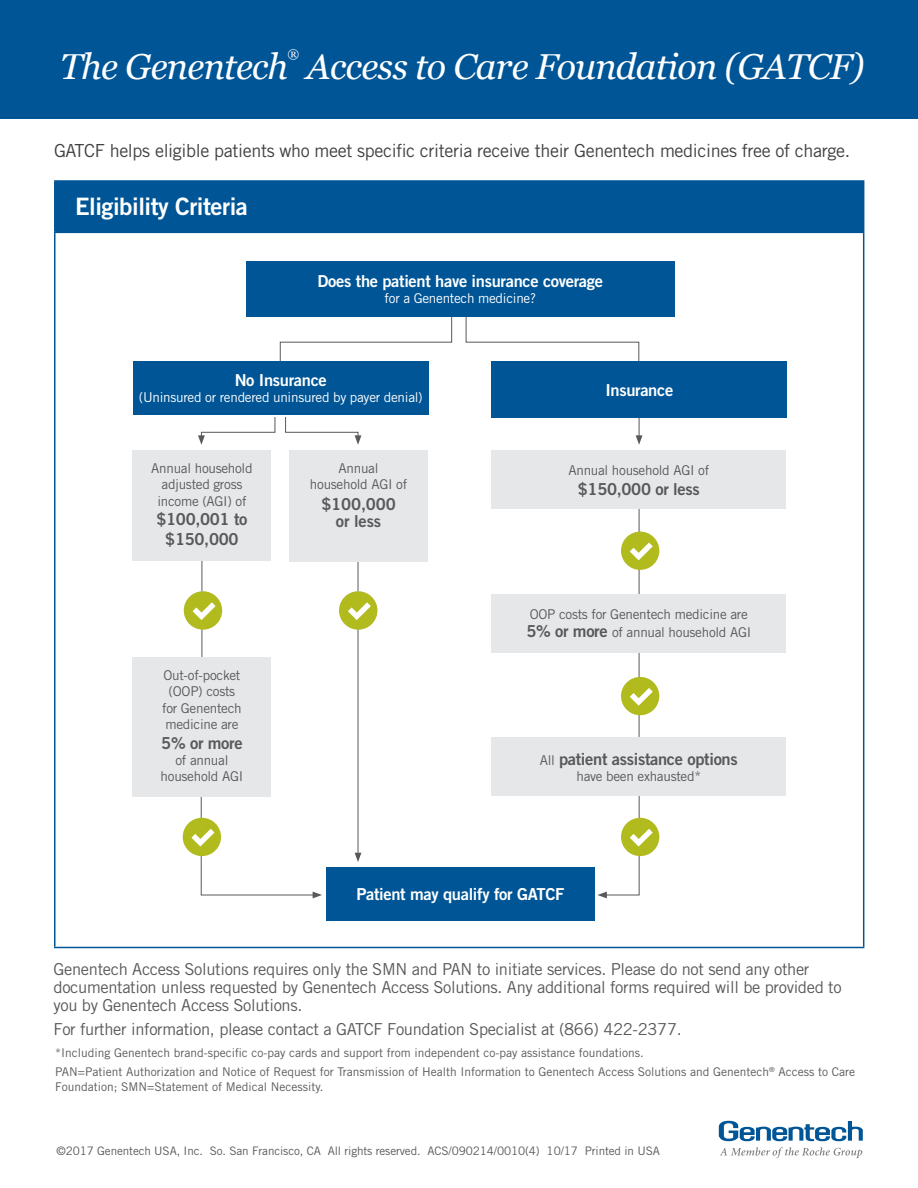
<style>
.page{position:relative;width:918px;height:1188px;background:#fff}
.page>*{position:absolute;margin:0;border:0;box-sizing:border-box;transform-origin:0 0}
.t1{font:italic 36px "Georgia";letter-spacing:-.02em;color:#fff}
.t2{font:24px "Trade Gothic LT Std Bd 2";letter-spacing:-.02em;color:#fff}
.t3{font:18px "Trade Gothic LT Std";letter-spacing:-.02em;color:#414042}
.t4{font:16.5px/18px "Trade Gothic LT Std";letter-spacing:-.02em;color:#58595b}
.t5{font:16.5px/19.8px "Trade Gothic LT Std Bd 2";letter-spacing:-.02em;color:#58595b;text-align:center}
.t6{font:16.5px "Trade Gothic LT Std Bd 2";letter-spacing:-.02em;color:#fff}
.t7{font:13.5px/16.2px "Trade Gothic LT Std";letter-spacing:-.02em;color:#58595b;text-align:center}
.t8{font:13.5px "Trade Gothic LT Std";letter-spacing:-.02em;color:#fff}
.t9{font:italic 12.3px "Georgia";color:#fff}
.t10{font:12px/18.8px "Trade Gothic LT Std";color:#58595b}
.t11{font:11.7px "Trade Gothic LT Std";letter-spacing:-.01em;color:#58595b}
.s1{font-family:"Trade Gothic LT Std Bd 2";font-size:16.5px}
.s2{font-family:"Trade Gothic LT Std";font-size:13.5px}
</style>
<div class="page">
<svg style="left:719px;top:1121px;width:144px;height:37px"></svg>
<div style="left:0;top:0;width:918px;height:119px;background:#005596"></div>
<div style="left:326px;top:867px;width:269px;height:54px;background:#005596"></div>
<svg style="left:465px;top:316px;width:177px;height:45px"></svg>
<svg style="left:277px;top:316px;width:175px;height:45px"></svg>
<hr style="left:202px;top:559px;width:1px;height:116px;background:#58595b">
<hr style="left:358px;top:559px;width:1px;height:296px;background:#58595b">
<svg style="left:355px;top:853px;width:6px;height:9px"></svg>
<svg style="left:636px;top:418px;width:7px;height:27px"></svg>
<hr style="left:639px;top:494px;width:1px;height:106px;background:#58595b">
<hr style="left:639px;top:628px;width:1px;height:123px;background:#58595b">
<div style="left:133px;top:450px;width:138px;height:111px;background:#e6e7e8"></div>
<div style="left:289px;top:450px;width:139px;height:112px;background:#e6e7e8"></div>
<svg style="left:198px;top:417px;width:78px;height:28px"></svg>
<svg style="left:285px;top:417px;width:76px;height:28px"></svg>
<div style="left:246px;top:261px;width:428px;height:55px;background:#005596"></div>
<div style="left:133px;top:361px;width:296px;height:54px;background:#005596"></div>
<div style="left:491px;top:361px;width:296px;height:57px;background:#005596"></div>
<div style="left:491px;top:450px;width:295px;height:59px;background:#e6e7e8"></div>
<div style="left:491px;top:594px;width:295px;height:58px;background:#e6e7e8"></div>
<div style="left:491px;top:737px;width:295px;height:59px;background:#e6e7e8"></div>
<div style="left:133px;top:657px;width:138px;height:139px;background:#e6e7e8"></div>
<div style="left:621px;top:532px;width:38px;height:38px;background:#b2bb1e;border-radius:50%"></div>
<svg style="left:630px;top:543px;width:23px;height:17px"></svg>
<div style="left:339px;top:591px;width:38px;height:39px;background:#b2bb1e;border-radius:50%"></div>
<svg style="left:348px;top:602px;width:23px;height:18px"></svg>
<div style="left:184px;top:591px;width:38px;height:39px;background:#b2bb1e;border-radius:50%"></div>
<svg style="left:193px;top:602px;width:22px;height:18px"></svg>
<div style="left:183px;top:818px;width:38px;height:38px;background:#b2bb1e;border-radius:50%"></div>
<svg style="left:191px;top:796px;width:131px;height:102px"></svg>
<div style="left:621px;top:677px;width:38px;height:38px;background:#b2bb1e;border-radius:50%"></div>
<svg style="left:630px;top:688px;width:23px;height:18px"></svg>
<div style="left:621px;top:818px;width:38px;height:38px;background:#b2bb1e;border-radius:50%"></div>
<svg style="left:598px;top:796px;width:55px;height:102px"></svg>
<div style="left:55px;top:181px;width:809px;height:51px;background:#005596"></div>
<hr style="left:54px;top:232px;width:810px;height:1px;background:#005596">
<hr style="left:54px;top:180px;width:810px;height:2px;background:#005596">
<hr style="left:54px;top:182px;width:2px;height:50px;background:#005596">
<hr style="left:54px;top:233px;width:2px;height:714px;background:#005596">
<hr style="left:863px;top:233px;width:1px;height:714px;background:#005596">
<hr style="left:54px;top:947px;width:810px;height:1px;background:#005596">
<h1 class="t1" style="left:60px;top:40px;width:230px">The Genentech</h1>
<p class="t9" style="left:287px;top:45px;width:13px">®</p>
<h1 class="t1" style="left:307px;top:40px;width:559px">Access to Care Foundation (GATCF)</h1>
<p class="t3" style="left:54px;top:140px;width:798px">GATCF helps eligible patients who meet specific criteria receive their Genentech medicines free of charge.</p>
<h2 class="t2" style="left:75px;top:192px;width:174px">Eligibility Criteria</h2>
<p class="t6" style="left:318px;top:271px;width:287px">Does the patient have insurance coverage</p>
<p class="t8" style="left:385px;top:290px;width:153px">for a Genentech medicine?</p>
<p class="t6" style="left:235px;top:370px;width:94px">No Insurance</p>
<p class="t8" style="left:139px;top:389px;width:286px">(Uninsured or rendered uninsured by payer denial)</p>
<p class="t7" style="left:151px;top:460px;width:103px">Annual household adjusted gross income (AGI) of</p>
<p class="t5" style="left:156px;top:509px;width:93px">$100,001 to $150,000</p>
<p class="t7" style="left:162px;top:667px;width:81px">Out-of-pocket (OOP) costs for Genentech medicine are</p>
<p class="t5" style="left:161px;top:733px;width:83px">5% or more</p>
<p class="t7" style="left:161px;top:752px;width:84px">of annual household AGI</p>
<p class="t7" style="left:310px;top:460px;width:99px">Annual household AGI of</p>
<p class="t5" style="left:321px;top:496px;width:76px;line-height:16.5px">$100,000 or less</p>
<p class="t6" style="left:605px;top:380px;width:69px">Insurance</p>
<p class="t7" style="left:568px;top:462px;width:142px">Annual household AGI of</p>
<p class="t5" style="left:578px;top:479px;width:123px">$150,000 or less</p>
<p class="t7" style="left:526px;top:605px;width:226px;line-height:18px;text-align:left">OOP costs for Genentech medicine are<br><span class="s1">5% or more</span> of annual household AGI</p>
<p class="t5" style="left:540px;top:749px;width:199px"><span class="s2">All</span> patient assistance options</p>
<p class="t7" style="left:577px;top:768px;width:126px">have been exhausted*</p>
<p class="t6" style="left:356px;top:884px;width:209px">Patient may qualify for GATCF</p>
<p class="t4" style="left:54px;top:960px;width:790px">Genentech Access Solutions requires only the SMN and PAN to initiate services. Please do not send any other documentation unless requested by Genentech Access Solutions. Any additional forms required will be provided to you by Genentech Access Solutions.</p>
<p class="t4" style="left:54px;top:1020px;width:630px">For further information, please contact a GATCF Foundation Specialist at (866) 422-2377.</p>
<p class="t10" style="left:55px;top:1044px;width:801px">*Including Genentech brand-specific co-pay cards and support from independent co-pay assistance foundations.<br>PAN=Patient Authorization and Notice of Request for Transmission of Health Information to Genentech Access Solutions and Genentech<sup>®</sup> Access to Care</p>
<p class="t10" style="left:55px;top:1077px;width:270px">Foundation; SMN=Statement of Medical Necessity.</p>
<p class="t11" style="left:56px;top:1144px;width:605px">©2017 Genentech USA, Inc. So. San Francisco, CA All rights reserved. ACS/090214/0010(4) 10/17 Printed in USA</p>
</div>
